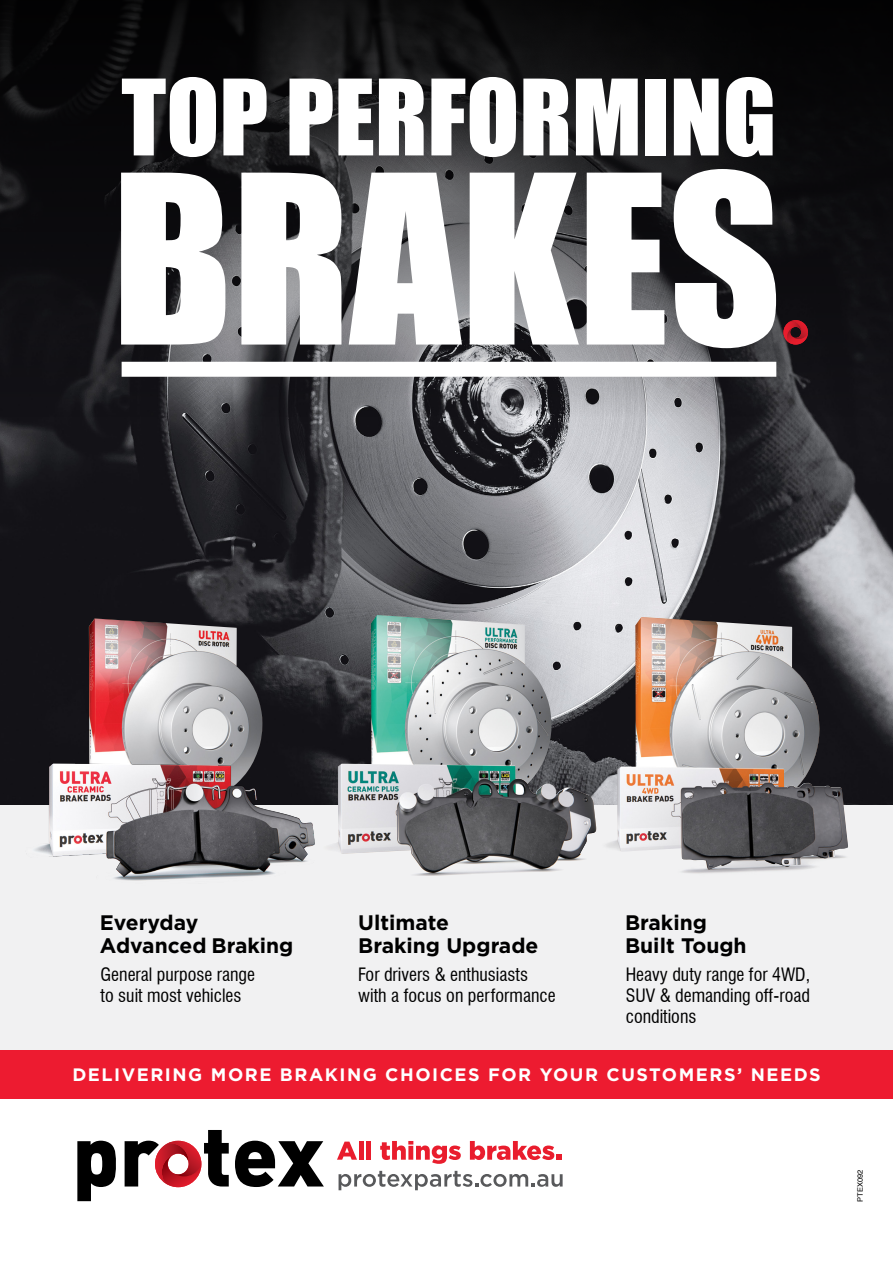
<style>
.page{position:relative;width:893px;height:1263px;background:#fff}
.page>*{position:absolute;margin:0;border:0;box-sizing:border-box;transform-origin:0 0}
.t1{font:217.5px "Impact";color:#fff}
.t2{font:97.2px "Impact";color:#fff}
.t3{font:700 21px/22.5px "Gotham";color:#000}
.t4{font:condensed 18px/21px "Swiss 721 BT";color:#000}
.t5{font:700 18px "Gotham";letter-spacing:.085em;color:#fff}
.t6{font:7.5px "Helvetica";color:#000}
</style>
<div class="page">
<img style="left:0;top:417px;width:893px;height:388px">
<svg style="left:0;top:0;width:893px;height:417px;background:#2a2a2d"></svg>
<div style="left:0;top:805px;width:893px;height:245px;background:#f1f1f2"></div>
<div style="left:0;top:1050px;width:893px;height:49px;background:#ed1b30"></div>
<img style="left:371px;top:615px;width:181px;height:149px">
<img style="left:600px;top:639px;width:35px;height:127px">
<img style="left:635px;top:617px;width:185px;height:149px">
<img style="left:608px;top:766px;width:260px;height:108px">
<img style="left:617px;top:766px;width:231px;height:103px">
<img style="left:52px;top:628px;width:245px;height:126px">
<img style="left:89px;top:618px;width:174px;height:136px">
<img style="left:25px;top:754px;width:305px;height:127px">
<img style="left:315px;top:764px;width:293px;height:117px">
<img style="left:338px;top:764px;width:258px;height:109px">
<svg style="left:77px;top:1141px;width:39px;height:60px"></svg>
<svg style="left:235px;top:1141px;width:89px;height:46px"></svg>
<svg style="left:125px;top:1130px;width:104px;height:57px"></svg>
<img style="left:162px;top:1176px;width:39px;height:11px">
<img style="left:155px;top:1143px;width:34px;height:41px">
<img style="left:167px;top:1141px;width:34px;height:35px">
<svg style="left:339px;top:1171px;width:224px;height:19px"></svg>
<svg style="left:337px;top:1141px;width:20px;height:19px"></svg>
<hr style="left:359px;top:1141px;width:4px;height:19px;background:#e91d2d">
<div style="left:366px;top:1141px;width:5px;height:19px;background:#e91d2d"></div>
<svg style="left:380px;top:1141px;width:81px;height:23px"></svg>
<svg style="left:470px;top:1141px;width:91px;height:19px"></svg>
<div style="left:122px;top:362px;width:654px;height:15px;background:#fff"></div>
<svg style="left:783px;top:320px;width:25px;height:25px"></svg>
<h2 class="t2" style="left:121px;top:42px;width:656px">TOP PERFORMING</h2>
<h1 class="t1" style="left:112px;top:90px;width:670px">BRAKES</h1>
<p class="t3" style="left:100px;top:911px;width:195px">Everyday<br>Advanced Braking</p>
<p class="t3" style="left:358px;top:911px;width:182px">Ultimate<br>Braking Upgrade</p>
<p class="t3" style="left:625px;top:911px;width:123px">Braking<br>Built Tough</p>
<p class="t4" style="left:101px;top:964px;width:156px">General purpose range to suit most vehicles</p>
<p class="t4" style="left:358px;top:964px;width:199px">For drivers &amp; enthusiasts with a focus on performance</p>
<p class="t4" style="left:626px;top:964px;width:186px;text-align:justify">Heavy duty range for 4WD, SUV &amp; demanding off-road conditions</p>
<p class="t5" style="left:72px;top:1063px;width:750px">DELIVERING MORE BRAKING CHOICES FOR YOUR CUSTOMERS’ NEEDS</p>
<p class="t6" style="left:854px;top:1201px;width:34px;rotate:-90deg">PTEX092</p>
</div>
